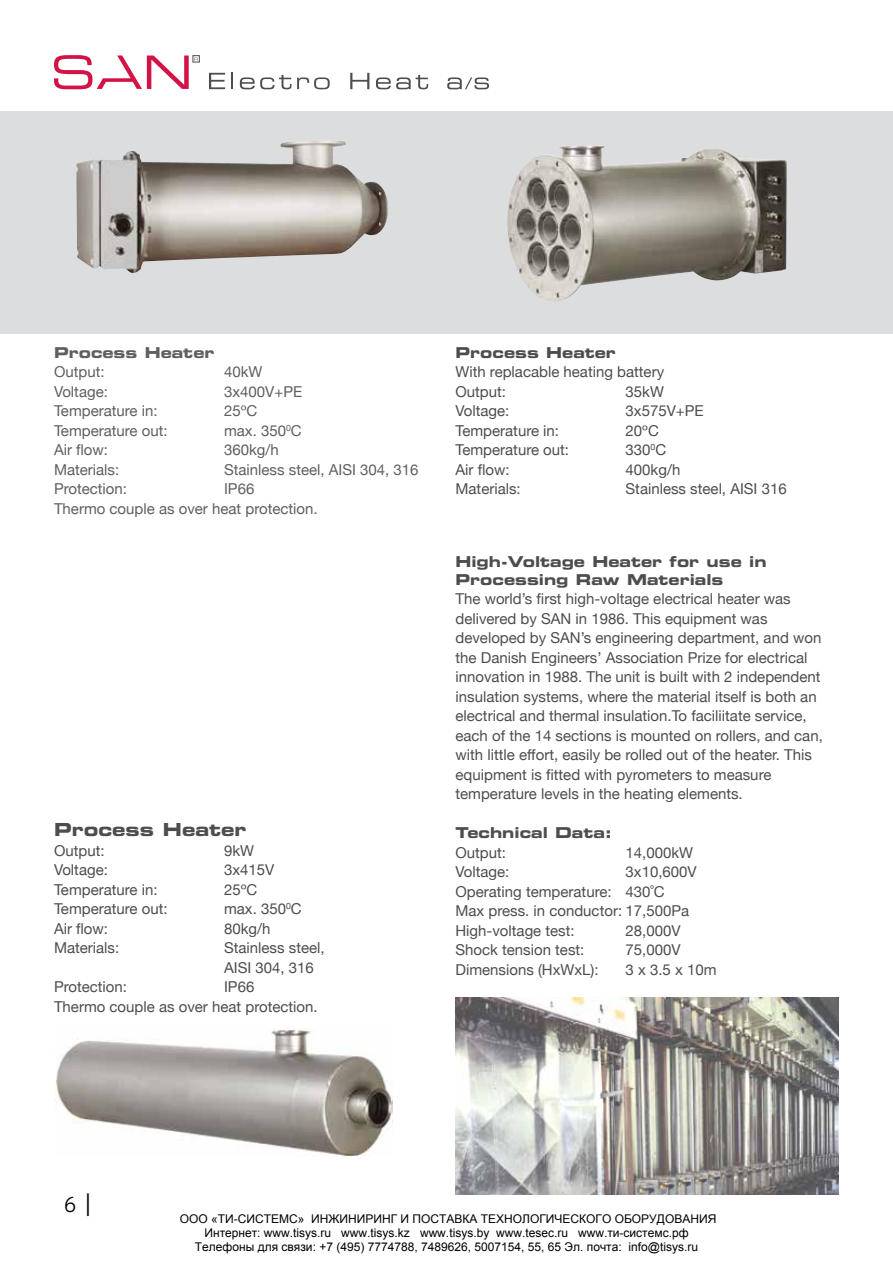
<style>
.page{position:relative;width:893px;height:1263px;background:#fff}
.page>*{position:absolute;margin:0;border:0;box-sizing:border-box;transform-origin:0 0}
.t1{font:300 21px "Aller";color:#000}
.t2{font:18px "Eurostile Bold Extended Two";color:#4d4d4f}
.t3{font:15px/19.5px "Helvetica Neue";color:#4d4d4f}
.t4{font:15px/19.5px "Helvetica Neue";color:#5d5f61}
.t5{font:15px/18px "Eurostile Bold Extended Two";color:#4d4d4f}
.t6{font:15px "Eurostile Bold Extended Two";color:#5d5f61}
.t7{font:12px/14.4px "Arial";color:#000;text-align:center}
.s1{font-size:24px}
</style>
<div class="page">
<div style="left:0;top:112px;width:893px;height:222px;background:#dcdddf"></div>
<img style="left:55px;top:1028px;width:337px;height:128px">
<img style="left:507px;top:146px;width:280px;height:155px">
<img style="left:76px;top:141px;width:312px;height:132px">
<svg style="left:209px;top:73px;width:16px;height:16px"></svg>
<svg style="left:231px;top:73px;width:2px;height:16px"></svg>
<svg style="left:240px;top:75px;width:90px;height:14px"></svg>
<svg style="left:350px;top:73px;width:19px;height:16px"></svg>
<svg style="left:376px;top:75px;width:52px;height:14px"></svg>
<svg style="left:447px;top:77px;width:42px;height:12px"></svg>
<div style="left:193px;top:55px;width:7px;height:7px;border:1px solid #4d4d4f"></div>
<svg style="left:54px;top:55px;width:144px;height:34px"></svg>
<img style="left:455px;top:997px;width:384px;height:197px">
<p class="t6" style="left:54px;top:342px;width:162px">Process Heater</p>
<p class="t4" style="left:54px;top:363px;width:52px">Output:</p>
<p class="t4" style="left:224px;top:363px;width:40px">40kW</p>
<p class="t4" style="left:54px;top:382px;width:55px">Voltage:</p>
<p class="t4" style="left:224px;top:382px;width:80px">3x400V+PE</p>
<p class="t4" style="left:54px;top:402px;width:105px">Temperature in:</p>
<p class="t4" style="left:224px;top:402px;width:35px">25ºC</p>
<p class="t4" style="left:54px;top:421px;width:115px">Temperature out:</p>
<p class="t4" style="left:224px;top:421px;width:79px">max. 350<sup>0</sup>C</p>
<p class="t4" style="left:54px;top:441px;width:56px">Air flow:</p>
<p class="t4" style="left:224px;top:441px;width:56px">360kg/h</p>
<p class="t4" style="left:54px;top:460px;width:67px">Materials:</p>
<p class="t4" style="left:224px;top:460px;width:196px">Stainless steel, AISI 304, 316</p>
<p class="t4" style="left:54px;top:480px;width:75px">Protection:</p>
<p class="t4" style="left:54px;top:480px;width:265px;text-indent:170px">IP66<br>Thermo couple as over heat protection.</p>
<p class="t2" style="left:54px;top:817px;width:194px">Process Heater</p>
<p class="t3" style="left:54px;top:842px;width:52px">Output:</p>
<p class="t3" style="left:224px;top:842px;width:32px">9kW</p>
<p class="t3" style="left:54px;top:861px;width:55px">Voltage:</p>
<p class="t3" style="left:224px;top:861px;width:52px">3x415V</p>
<p class="t3" style="left:54px;top:881px;width:105px">Temperature in:</p>
<p class="t3" style="left:224px;top:881px;width:35px">25ºC</p>
<p class="t3" style="left:54px;top:900px;width:115px">Temperature out:</p>
<p class="t3" style="left:224px;top:900px;width:79px">max. 350<sup>0</sup>C</p>
<p class="t3" style="left:54px;top:920px;width:56px">Air flow:</p>
<p class="t3" style="left:224px;top:920px;width:48px">80kg/h</p>
<p class="t3" style="left:54px;top:939px;width:67px">Materials:</p>
<p class="t3" style="left:224px;top:939px;width:102px">Stainless steel,<br>AISI 304, 316</p>
<p class="t3" style="left:54px;top:978px;width:75px">Protection:</p>
<p class="t3" style="left:54px;top:978px;width:265px;text-indent:170px">IP66<br>Thermo couple as over heat protection.</p>
<p class="t5" style="left:455px;top:343px;width:162px">Process Heater</p>
<p class="t3" style="left:455px;top:363px;width:210px">With replacable heating battery<br>Output:</p>
<p class="t3" style="left:626px;top:382px;width:40px">35kW</p>
<p class="t3" style="left:455px;top:402px;width:55px">Voltage:</p>
<p class="t3" style="left:626px;top:402px;width:80px">3x575V+PE</p>
<p class="t3" style="left:455px;top:421px;width:105px">Temperature in:</p>
<p class="t3" style="left:626px;top:421px;width:35px">20ºC</p>
<p class="t3" style="left:455px;top:441px;width:115px">Temperature out:</p>
<p class="t3" style="left:626px;top:441px;width:42px">330<sup>0</sup>C</p>
<p class="t3" style="left:455px;top:460px;width:56px">Air flow:</p>
<p class="t3" style="left:626px;top:460px;width:56px">400kg/h</p>
<p class="t3" style="left:455px;top:480px;width:67px">Materials:</p>
<p class="t3" style="left:626px;top:480px;width:163px">Stainless steel, AISI 316</p>
<p class="t5" style="left:455px;top:552px;width:313px">High-Voltage Heater for use in<br>Processing Raw Materials</p>
<p class="t3" style="left:455px;top:590px;width:369px">The world’s first high-voltage electrical heater was delivered by SAN in 1986. This equipment was developed by SAN’s engineering department, and won the Danish Engineers’ Association Prize for electrical innovation in 1988. The unit is built with 2 independent insulation systems, where the material itself is both an electrical and thermal insulation.To faciliitate service, each of the 14 sections is mounted on rollers, and can, with little effort, easily be rolled out of the heater. This equipment is fitted with pyrometers to measure temperature levels in the heating elements.</p>
<p class="t5" style="left:455px;top:823px;width:158px">Technical Data:</p>
<p class="t3" style="left:455px;top:843px;width:52px">Output:</p>
<p class="t3" style="left:626px;top:843px;width:69px">14,000kW</p>
<p class="t3" style="left:455px;top:863px;width:55px">Voltage:</p>
<p class="t3" style="left:455px;top:863px;width:243px;text-indent:170px">3x10,600V<br>Operating temperature: 430˚C<br>Max press. in conductor: 17,500Pa<br>High-voltage test:</p>
<p class="t3" style="left:626px;top:921px;width:57px">28,000V</p>
<p class="t3" style="left:455px;top:941px;width:130px">Shock tension test:</p>
<p class="t3" style="left:626px;top:941px;width:57px">75,000V</p>
<p class="t3" style="left:455px;top:960px;width:145px">Dimensions (HxWxL):</p>
<p class="t3" style="left:626px;top:960px;width:92px">3 x 3.5 x 10m</p>
<h1 class="t1" style="left:64px;top:1191px;width:30px">6 <span class="s1">|</span></h1>
<p class="t7" style="left:180px;top:1211px;width:538px">ООО «ТИ-СИСТЕМС» ИНЖИНИРИНГ И ПОСТАВКА ТЕХНОЛОГИЧЕСКОГО ОБОРУДОВАНИЯ<br>Интернет: www.tisys.ru www.tisys.kz www.tisys.by www.tesec.ru www.ти-системс.рф<br>Телефоны для связи: +7 (495) 7774788, 7489626, 5007154, 55, 65 Эл. почта: info@tisys.ru</p>
</div>
